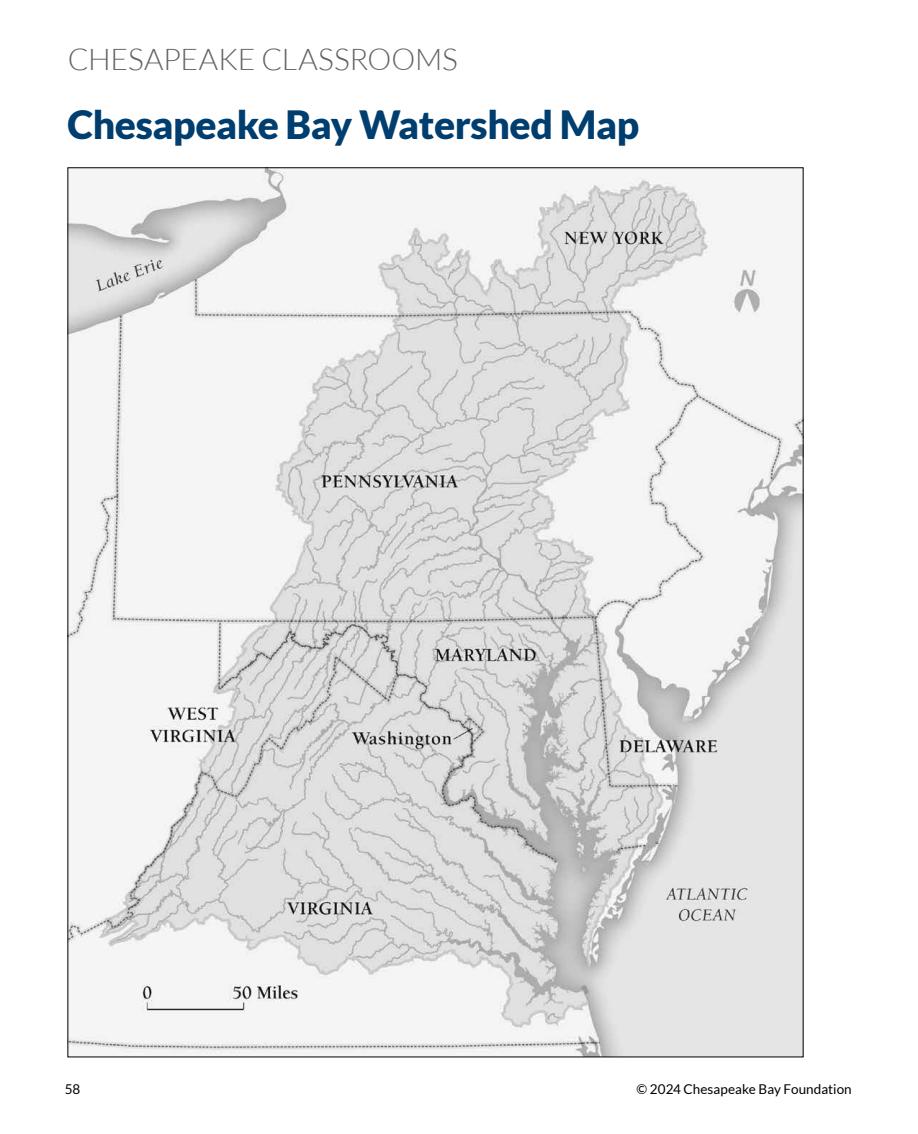
<style>
.page{position:relative;width:918px;height:1134px;background:#fff}
.page>*{position:absolute;margin:0;border:0;box-sizing:border-box;transform-origin:0 0}
.t1{font:900 39px "Lato";letter-spacing:-.01em;color:#003e70}
.t2{font:300 30px "Lato";letter-spacing:-.005em;color:#636466}
.t3{font:13.5px "Lato";color:#000}
</style>
<div class="page">
<img style="left:69px;top:169px;width:733px;height:886px">
<h2 class="t2" style="left:68px;top:43px;width:392px">CHESAPEAKE CLASSROOMS</h2>
<h1 class="t1" style="left:68px;top:102px;width:573px">Chesapeake Bay Watershed Map</h1>
<p class="t3" style="left:65px;top:1081px;width:17px">58</p>
<p class="t3" style="left:637px;top:1081px;width:217px">© 2024 Chesapeake Bay Foundation</p>
</div>
